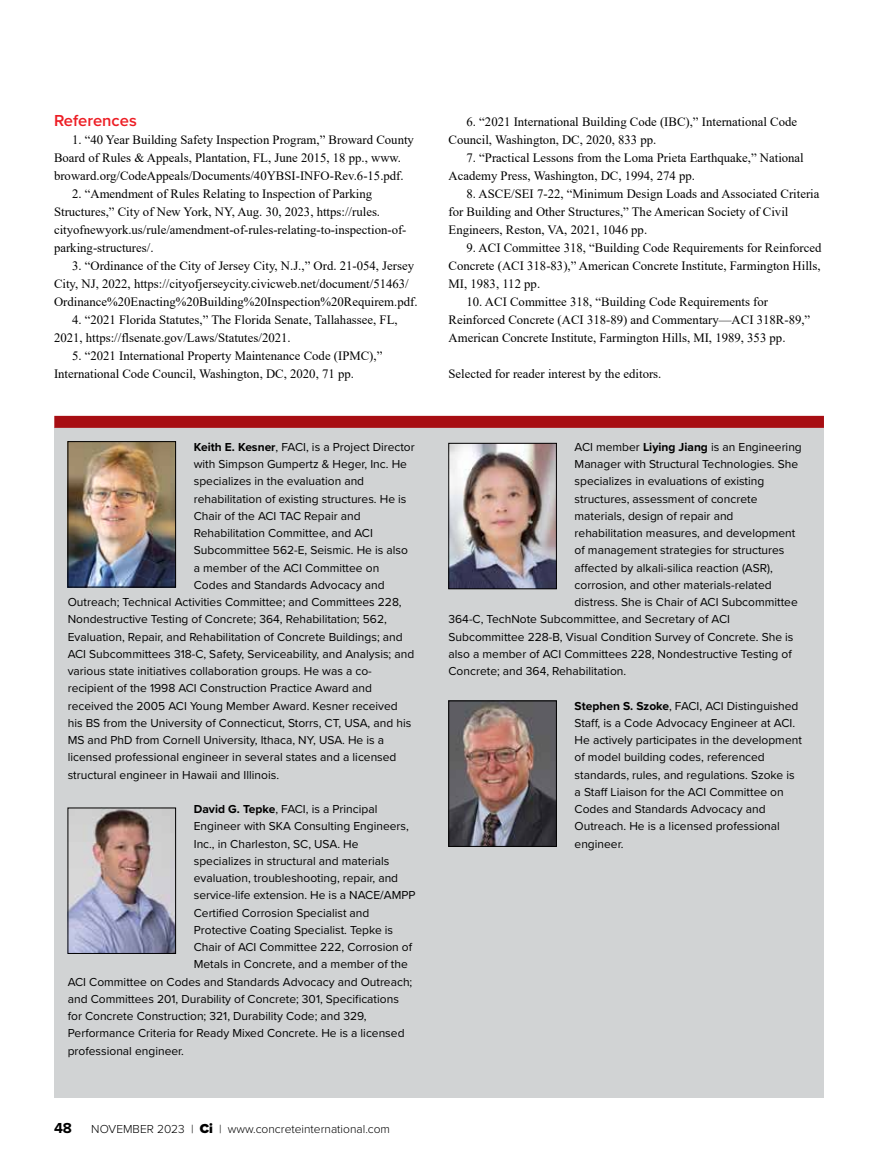
<style>
.page{position:relative;width:878px;height:1175px;background:#fff}
.page>*{position:absolute;margin:0;border:0;box-sizing:border-box;transform-origin:0 0}
.t1{font:600 16.5px "Proxima Nova";color:#ed1d24}
.t2{font:700 15px "Proxima Nova";color:#000}
.t3{font:12.75px/18px "Times New Roman";color:#000}
.t4{font:12px/17.2px "Proxima Nova";color:#000}
.t5{font:300 12px "Proxima Nova";color:#000}
.s1{font-weight:700}
.s2{font-weight:900;font-size:13.5px}
</style>
<div class="page">
<div style="left:54px;top:427px;width:770px;height:670px;background:#d1d3d4"></div>
<div style="left:54px;top:416px;width:770px;height:12px;background:#a70e13"></div>
<img style="left:70px;top:443px;width:104px;height:142px">
<div style="left:68px;top:441px;width:108px;height:146px;border:1px solid #000"></div>
<img style="left:70px;top:809px;width:104px;height:142px">
<img style="left:450px;top:445px;width:104px;height:142px">
<div style="left:448px;top:443px;width:108px;height:146px;border:1px solid #000"></div>
<img style="left:450px;top:702px;width:104px;height:142px">
<div style="left:448px;top:700px;width:108px;height:146px;border:1px solid #000"></div>
<h1 class="t1" style="left:54px;top:108px;width:84px">References</h1>
<p class="t3" style="left:54px;top:130px;width:361px;text-indent:18px">1. “40 Year Building Safety Inspection Program,” Broward County<br>Board of Rules &amp; Appeals, Plantation, FL, June 2015, 18 pp., www. broward.org/CodeAppeals/Documents/40YBSI-INFO-Rev.6-15.pdf.</p>
<p class="t3" style="left:54px;top:184px;width:354px;text-indent:18px">2. “Amendment of Rules Relating to Inspection of Parking Structures,” City of New York, NY, Aug. 30, 2023, https://rules. cityofnewyork.us/rule/amendment-of-rules-relating-to-inspection-of&shy;parking-structures/.</p>
<p class="t3" style="left:54px;top:256px;width:365px;text-indent:18px">3. “Ordinance of the City of Jersey City, N.J.,” Ord. 21-054, Jersey<br>City, NJ, 2022, https://cityofjerseycity.civicweb.net/document/51463/<br>Ordinance%20Enacting%20Building%20Inspection%20Requirem.pdf.</p>
<p class="t3" style="left:54px;top:310px;width:345px;text-indent:18px">4. “2021 Florida Statutes,” The Florida Senate, Tallahassee, FL,<br>2021, https://flsenate.gov/Laws/Statutes/2021.</p>
<p class="t3" style="left:54px;top:346px;width:330px;text-indent:18px">5. “2021 International Property Maintenance Code (IPMC),”<br>International Code Council, Washington, DC, 2020, 71 pp.</p>
<p class="t4" style="left:194px;top:438px;width:222px"><span class="s1">Keith E. Kesner</span>, FACI, is a Project Director</p>
<p class="t4" style="left:194px;top:455px;width:215px">with Simpson Gumpertz &amp; Heger, Inc. He</p>
<p class="t4" style="left:194px;top:472px;width:172px">specializes in the evaluation and</p>
<p class="t4" style="left:194px;top:489px;width:214px">rehabilitation of existing structures. He is</p>
<p class="t4" style="left:194px;top:507px;width:168px">Chair of the ACI TAC Repair and</p>
<p class="t4" style="left:194px;top:524px;width:181px">Rehabilitation Committee, and ACI</p>
<p class="t4" style="left:194px;top:541px;width:216px">Subcommittee 562-E, Seismic. He is also</p>
<p class="t4" style="left:194px;top:558px;width:187px">a member of the ACI Committee on</p>
<p class="t4" style="left:194px;top:576px;width:192px">Codes and Standards Advocacy and</p>
<p class="t4" style="left:68px;top:593px;width:335px">Outreach; Technical Activities Committee; and Committees 228,</p>
<p class="t4" style="left:68px;top:610px;width:320px">Nondestructive Testing of Concrete; 364, Rehabilitation; 562,</p>
<p class="t4" style="left:68px;top:627px;width:336px">Evaluation, Repair, and Rehabilitation of Concrete Buildings; and</p>
<p class="t4" style="left:68px;top:644px;width:348px">ACI Subcommittees 318-C, Safety, Serviceability, and Analysis; and</p>
<p class="t4" style="left:68px;top:662px;width:305px">various state initiatives collaboration groups. He was a co-</p>
<p class="t4" style="left:68px;top:679px;width:306px">recipient of the 1998 ACI Construction Practice Award and</p>
<p class="t4" style="left:68px;top:696px;width:331px">received the 2005 ACI Young Member Award. Kesner received</p>
<p class="t4" style="left:68px;top:713px;width:345px">his BS from the University of Connecticut, Storrs, CT, USA, and his</p>
<p class="t4" style="left:68px;top:731px;width:318px">MS and PhD from Cornell University, Ithaca, NY, USA. He is a</p>
<p class="t4" style="left:68px;top:748px;width:330px">licensed professional engineer in several states and a licensed</p>
<p class="t4" style="left:68px;top:765px;width:213px">structural engineer in Hawaii and Illinois.</p>
<p class="t4" style="left:194px;top:800px;width:185px"><span class="s1">David G. Tepke</span>, FACI, is a Principal</p>
<p class="t4" style="left:194px;top:817px;width:216px">Engineer with SKA Consulting Engineers,</p>
<p class="t4" style="left:194px;top:834px;width:166px">Inc., in Charleston, SC, USA. He</p>
<p class="t4" style="left:194px;top:851px;width:197px">specializes in structural and materials</p>
<p class="t4" style="left:194px;top:869px;width:206px">evaluation, troubleshooting, repair, and</p>
<p class="t4" style="left:194px;top:886px;width:223px">service-life extension. He is a NACE/AMPP</p>
<p class="t4" style="left:194px;top:903px;width:177px">Certified Corrosion Specialist and</p>
<p class="t4" style="left:194px;top:920px;width:201px">Protective Coating Specialist. Tepke is</p>
<p class="t4" style="left:194px;top:938px;width:220px">Chair of ACI Committee 222, Corrosion of</p>
<p class="t4" style="left:194px;top:955px;width:215px">Metals in Concrete, and a member of the</p>
<p class="t4" style="left:68px;top:972px;width:346px">ACI Committee on Codes and Standards Advocacy and Outreach;</p>
<p class="t4" style="left:68px;top:989px;width:333px">and Committees 201, Durability of Concrete; 301, Specifications</p>
<p class="t4" style="left:68px;top:1007px;width:300px">for Concrete Construction; 321, Durability Code; and 329,</p>
<p class="t4" style="left:68px;top:1024px;width:338px">Performance Criteria for Ready Mixed Concrete. He is a licensed</p>
<p class="t4" style="left:68px;top:1041px;width:118px">professional engineer.</p>
<p class="t2" style="left:54px;top:1116px;width:20px">48</p>
<p class="t5" style="left:91px;top:1119px;width:300px">NOVEMBER 2023 | <span class="s2">Ci</span> | www.concreteinternational.com</p>
<p class="t3" style="left:448px;top:112px;width:350px;text-indent:18px">6. “2021 International Building Code (IBC),” International Code<br>Council, Washington, DC, 2020, 833 pp.</p>
<p class="t3" style="left:448px;top:148px;width:357px;text-indent:18px">7. “Practical Lessons from the Loma Prieta Earthquake,” National<br>Academy Press, Washington, DC, 1994, 274 pp.</p>
<p class="t3" style="left:448px;top:184px;width:372px;text-indent:18px">8. ASCE/SEI 7-22, “Minimum Design Loads and Associated Criteria for Building and Other Structures,” The American Society of Civil<br>Engineers, Reston, VA, 2021, 1046 pp.</p>
<p class="t3" style="left:448px;top:238px;width:374px;text-align:justify;text-indent:18px">9. ACI Committee 318, “Building Code Requirements for Reinforced Concrete (ACI 318-83),” American Concrete Institute, Farmington Hills, MI, 1983, 112 pp.</p>
<p class="t3" style="left:448px;top:292px;width:363px;text-indent:18px">10. ACI Committee 318, “Building Code Requirements for<br>Reinforced Concrete (ACI 318-89) and Commentary—ACI 318R-89,”<br>American Concrete Institute, Farmington Hills, MI, 1989, 353 pp.</p>
<p class="t3" style="left:448px;top:364px;width:214px">Selected for reader interest by the editors.</p>
<p class="t4" style="left:574px;top:438px;width:229px">ACI member <span class="s1">Liying Jiang</span> is an Engineering</p>
<p class="t4" style="left:574px;top:455px;width:225px">Manager with Structural Technologies. She</p>
<p class="t4" style="left:574px;top:472px;width:191px">specializes in evaluations of existing</p>
<p class="t4" style="left:574px;top:489px;width:184px">structures, assessment of concrete</p>
<p class="t4" style="left:574px;top:507px;width:160px">materials, design of repair and</p>
<p class="t4" style="left:574px;top:524px;width:222px">rehabilitation measures, and development</p>
<p class="t4" style="left:574px;top:541px;width:211px">of management strategies for structures</p>
<p class="t4" style="left:574px;top:558px;width:200px">affected by alkali-silica reaction (ASR),</p>
<p class="t4" style="left:574px;top:576px;width:199px">corrosion, and other materials-related</p>
<p class="t4" style="left:574px;top:593px;width:225px">distress. She is Chair of ACI Subcommittee</p>
<p class="t4" style="left:448px;top:610px;width:283px">364-C, TechNote Subcommittee, and Secretary of ACI</p>
<p class="t4" style="left:448px;top:627px;width:346px">Subcommittee 228-B, Visual Condition Survey of Concrete. She is</p>
<p class="t4" style="left:448px;top:644px;width:345px">also a member of ACI Committees 228, Nondestructive Testing of</p>
<p class="t4" style="left:448px;top:662px;width:179px">Concrete; and 364, Rehabilitation.</p>
<p class="t4" style="left:574px;top:696px;width:229px"><span class="s1">Stephen S. Szoke</span>, FACI, ACI Distinguished Staff, is a Code Advocacy Engineer at ACI.<br>He actively participates in the development of model building codes, referenced standards, rules, and regulations. Szoke is a Staff Liaison for the ACI Committee on Codes and Standards Advocacy and Outreach. He is a licensed professional engineer.</p>
</div>
